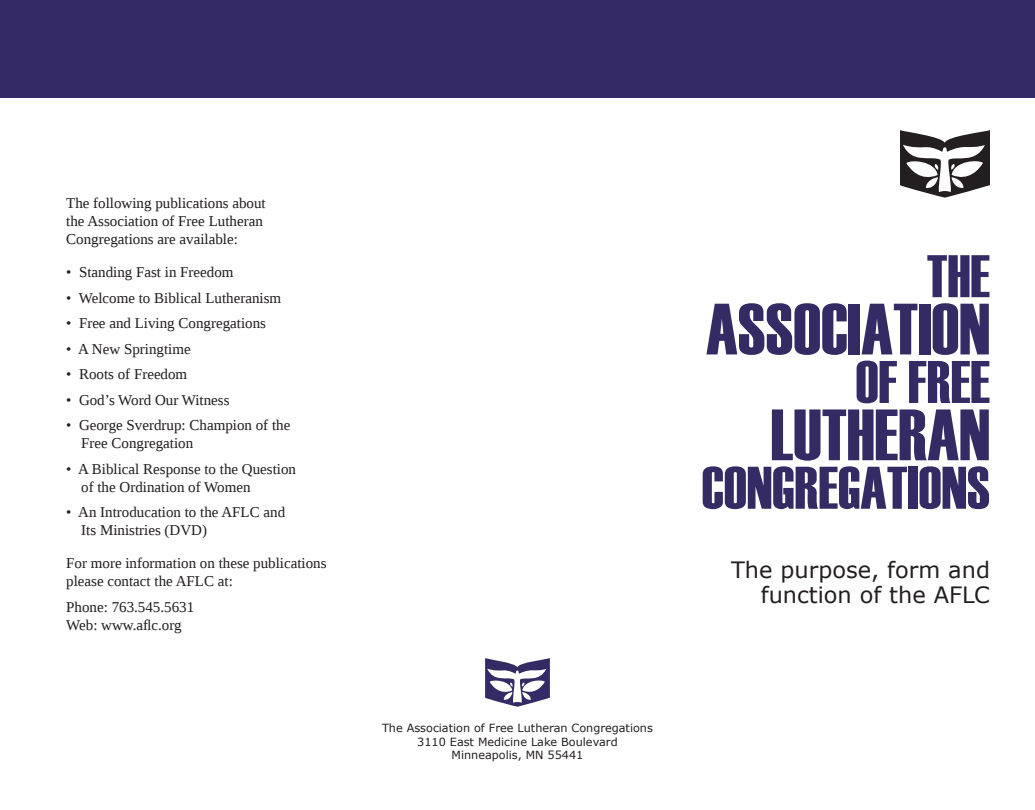
<style>
.page{position:relative;width:1035px;height:810px;background:#fff}
.page>*{position:absolute;margin:0;border:0;box-sizing:border-box;transform-origin:0 0}
.t1{font:72.5px "Haettenschweiler";color:#342b65}
.t2{font:60px "Haettenschweiler";color:#342b65}
.t3{font:22.5px/25px "Verdana";color:#231f20;text-align:right}
.t4{font:15px/18px "Liberation Serif";color:#231f20}
.t5{font:11.25px "Verdana";color:#231f20}
</style>
<div class="page">
<div style="left:0;top:0;width:1035px;height:98px;background:#342b65"></div>
<svg style="left:900px;top:130px;width:90px;height:68px"></svg>
<svg style="left:485px;top:658px;width:65px;height:49px"></svg>
<p class="t4" style="left:66px;top:194px;width:201px">The following publications about the Association of Free Lutheran<br>Congregations are available:</p>
<p class="t4" style="left:66px;top:263px;width:169px">• Standing Fast in Freedom</p>
<p class="t4" style="left:66px;top:288px;width:217px">• Welcome to Biblical Lutheranism</p>
<p class="t4" style="left:66px;top:314px;width:201px">• Free and Living Congregations</p>
<p class="t4" style="left:66px;top:339px;width:126px">• A New Springtime</p>
<p class="t4" style="left:66px;top:365px;width:123px">• Roots of Freedom</p>
<p class="t4" style="left:66px;top:390px;width:165px">• God’s Word Our Witness</p>
<p class="t4" style="left:81px;top:416px;width:211px;text-indent:-15px">• George Sverdrup: Champion of the<br>Free Congregation</p>
<p class="t4" style="left:81px;top:459px;width:216px;text-indent:-15px">• A Biblical Response to the Question of the Ordination of Women</p>
<p class="t4" style="left:81px;top:503px;width:205px;text-indent:-15px">• An Introducation to the AFLC and<br>Its Ministries (DVD)</p>
<p class="t4" style="left:66px;top:554px;width:262px">For more information on these publications please contact the AFLC at:</p>
<p class="t4" style="left:66px;top:597px;width:129px">Phone: 763.545.5631</p>
<p class="t4" style="left:66px;top:615px;width:117px">Web: www.aflc.org</p>
<p class="t5" style="left:382px;top:721px;width:272px">The Association of Free Lutheran Congregations</p>
<p class="t5" style="left:417px;top:735px;width:202px">3110 East Medicine Lake Boulevard</p>
<p class="t5" style="left:452px;top:748px;width:133px">Minneapolis, MN 55441</p>
<p class="t2" style="left:927px;top:236px;width:65px">THE</p>
<p class="t1" style="left:706px;top:280px;width:286px">ASSOCIATION</p>
<p class="t2" style="left:856px;top:341px;width:136px">OF FREE</p>
<p class="t1" style="left:771px;top:386px;width:221px">LUTHERAN</p>
<p class="t2" style="left:702px;top:447px;width:290px">CONGREGATIONS</p>
<p class="t3" style="left:731px;top:556px;width:260px">The purpose, form and function of the AFLC</p>
</div>
